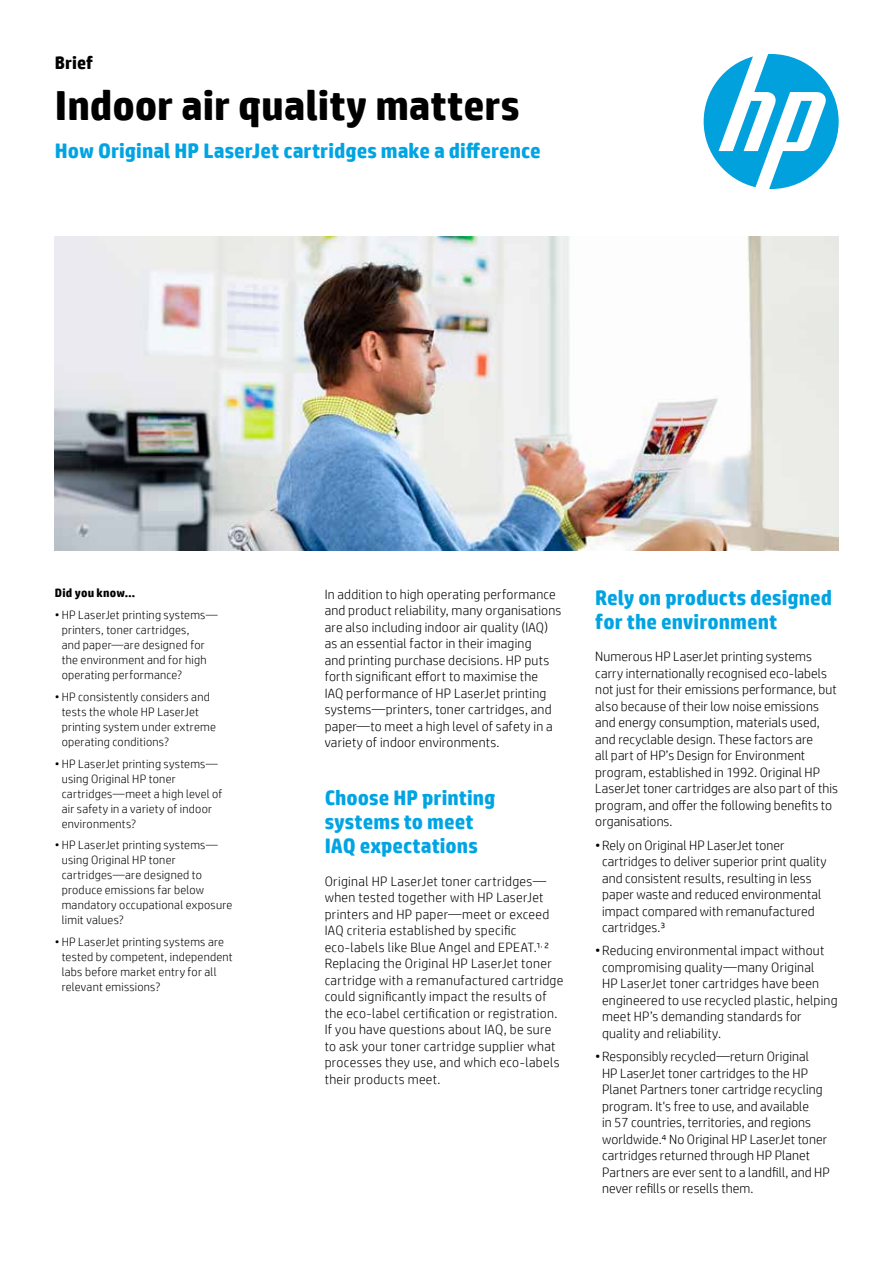
<style>
.page{position:relative;width:893px;height:1263px;background:#fff}
.page>*{position:absolute;margin:0;border:0;box-sizing:border-box;transform-origin:0 0}
.t1{font:700 42px "HP Simplified";color:#000}
.t2{font:700 21px/24px "HP Simplified";letter-spacing:.005em;color:#00a4e3}
.t3{font:700 18px "HP Simplified";letter-spacing:.005em;color:#000}
.t4{font:300 13.5px/16.5px "HP Simplified";letter-spacing:.01em;color:#000}
.t5{font:300 12px/15px "HP Simplified";letter-spacing:.02em;color:#000}
.t6{font:700 12px "HP Simplified";letter-spacing:.02em;color:#000}
</style>
<div class="page">
<svg style="left:704px;top:54px;width:135px;height:135px"></svg>
<img style="left:55px;top:237px;width:784px;height:313px">
<h3 class="t3" style="left:55px;top:51px;width:40px">Brief</h3>
<h1 class="t1" style="left:55px;top:78px;width:466px">Indoor air quality matters</h1>
<h2 class="t2" style="left:55px;top:139px;width:487px">How Original HP LaserJet cartridges make a difference</h2>
<p class="t6" style="left:55px;top:585px;width:82px">Did you know…</p>
<p class="t5" style="left:62px;top:607px;width:158px;text-indent:-7px">• HP LaserJet printing systems— printers, toner cartridges,<br>and paper—are designed for the environment and for high operating performance?</p>
<p class="t5" style="left:62px;top:689px;width:156px;text-indent:-7px">• HP consistently considers and tests the whole HP LaserJet printing system under extreme operating conditions?</p>
<p class="t5" style="left:62px;top:756px;width:162px;text-indent:-7px">• HP LaserJet printing systems— using Original HP toner cartridges—meet a high level of air safety in a variety of indoor environments?</p>
<p class="t5" style="left:62px;top:837px;width:172px;text-indent:-7px">• HP LaserJet printing systems— using Original HP toner cartridges—are designed to produce emissions far below mandatory occupational exposure limit values?</p>
<p class="t5" style="left:62px;top:934px;width:173px;text-indent:-7px">• HP LaserJet printing systems are tested by competent, independent labs before market entry for all relevant emissions?</p>
<p class="t4" style="left:325px;top:585px;width:238px">In addition to high operating performance and product reliability, many organisations are also including indoor air quality (IAQ) as an essential factor in their imaging<br>and printing purchase decisions. HP puts forth significant effort to maximise the<br>IAQ performance of HP LaserJet printing systems—printers, toner cartridges, and paper—to meet a high level of safety in a variety of indoor environments.</p>
<h2 class="t2" style="left:325px;top:786px;width:172px">Choose HP printing systems to meet<br>IAQ expectations</h2>
<p class="t4" style="left:325px;top:872px;width:240px">Original HP LaserJet toner cartridges— when tested together with HP LaserJet printers and HP paper—meet or exceed IAQ criteria established by specific eco-labels like Blue Angel and EPEAT.¹<sup>,</sup> ²<br>Replacing the Original HP LaserJet toner cartridge with a remanufactured cartridge could significantly impact the results of the eco-label certification or registration.<br>If you have questions about IAQ, be sure to ask your toner cartridge supplier what processes they use, and which eco-labels their products meet.</p>
<h2 class="t2" style="left:595px;top:585px;width:238px">Rely on products designed for the environment</h2>
<p class="t4" style="left:595px;top:648px;width:244px">Numerous HP LaserJet printing systems carry internationally recognised eco-labels not just for their emissions performance, but also because of their low noise emissions and energy consumption, materials used, and recyclable design. These factors are<br>all part of HP’s Design for Environment program, established in 1992. Original HP LaserJet toner cartridges are also part of this program, and offer the following benefits to organisations.</p>
<p class="t4" style="left:602px;top:836px;width:226px;text-indent:-7px">•Rely on Original HP LaserJet toner cartridges to deliver superior print quality and consistent results, resulting in less paper waste and reduced environmental impact compared with remanufactured cartridges.³</p>
<p class="t4" style="left:602px;top:942px;width:237px;text-indent:-7px">•Reducing environmental impact without compromising quality—many Original<br>HP LaserJet toner cartridges have been engineered to use recycled plastic, helping meet HP’s demanding standards for quality and reliability.</p>
<p class="t4" style="left:602px;top:1048px;width:229px;text-indent:-7px">•Responsibly recycled—return Original<br>HP LaserJet toner cartridges to the HP Planet Partners toner cartridge recycling program. It's free to use, and available<br>in 57 countries, territories, and regions worldwide.⁴ No Original HP LaserJet toner cartridges returned through HP Planet Partners are ever sent to a landfill, and HP never refills or resells them.</p>
</div>
